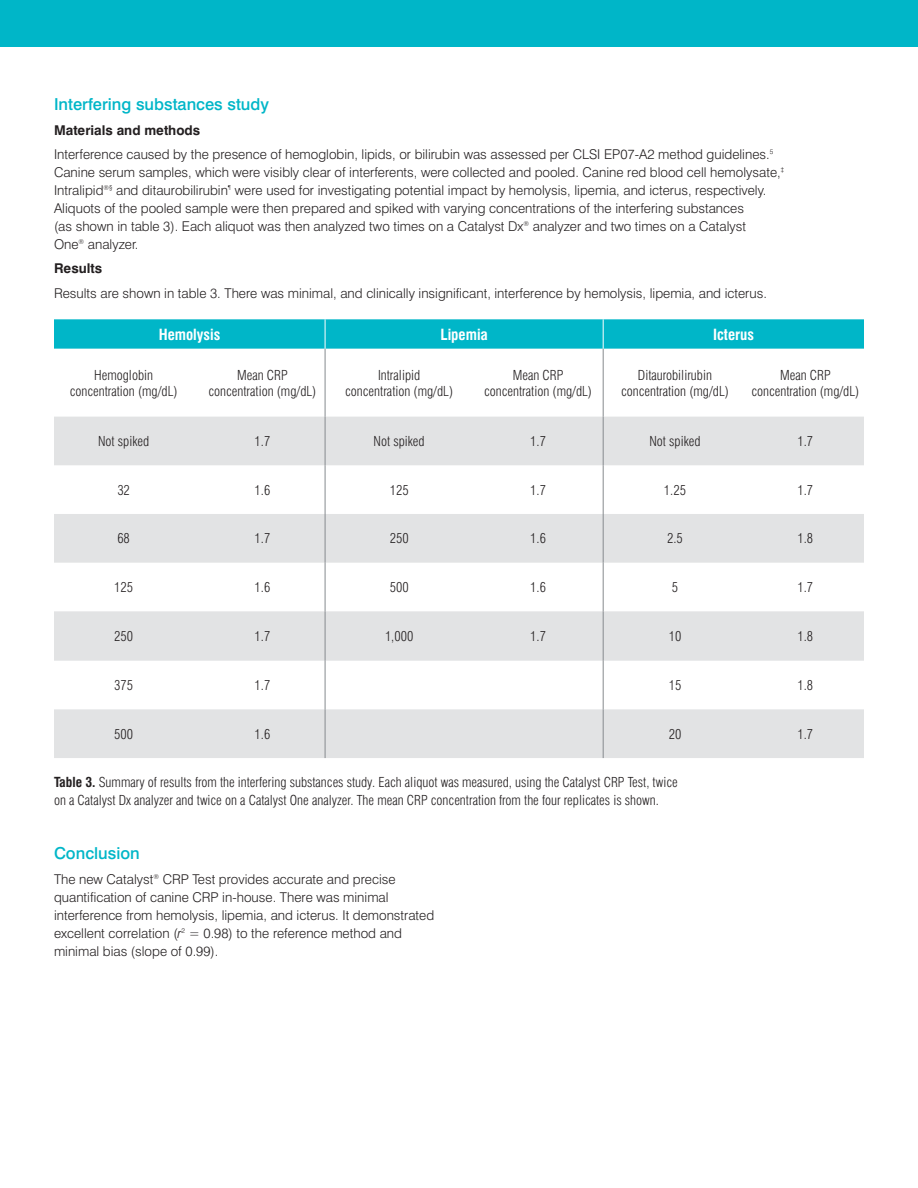
<style>
.page{position:relative;width:918px;height:1188px;background:#fff}
.page>*{position:absolute;margin:0;border:0;box-sizing:border-box;transform-origin:0 0}
.Paragraph_headings{font:500 16.5px "Swiss 721 BT";color:#00b6c8}
.Body{font:500 16.5px "Swiss 721 BT";color:#00b6c8}
.t1{font:700 condensed 15px "Swiss 721 BT";color:#fff}
.Body-2{font:300 13.5px/18px "Swiss 721 BT";color:#231f20}
.t2{font:300 condensed 13.5px/16.5px "Swiss 721 BT";color:#231f20;text-align:center}
.Body-3{font:700 13.5px "Swiss 721 BT";color:#231f20}
.s1{font-weight:700}
.s2{font-style:italic}
</style>
<div class="page">
<div style="left:0;top:0;width:918px;height:46px;background:#00b6c8"></div>
<div style="left:54px;top:319px;width:810px;height:30px;background:#00b6c8"></div>
<svg style="left:54px;top:417px;width:810px;height:341px;fill:#e2e3e4"></svg>
<hr style="left:325px;top:349px;width:1px;height:68px;background:#868a8e">
<hr style="left:603px;top:349px;width:1px;height:68px;background:#868a8e">
<hr style="left:325px;top:417px;width:1px;height:48px;background:#868a8e">
<hr style="left:603px;top:417px;width:1px;height:48px;background:#868a8e">
<hr style="left:325px;top:465px;width:1px;height:49px;background:#868a8e">
<hr style="left:603px;top:465px;width:1px;height:49px;background:#868a8e">
<hr style="left:325px;top:514px;width:1px;height:49px;background:#868a8e">
<hr style="left:603px;top:514px;width:1px;height:49px;background:#868a8e">
<hr style="left:325px;top:563px;width:1px;height:48px;background:#868a8e">
<hr style="left:603px;top:563px;width:1px;height:48px;background:#868a8e">
<hr style="left:325px;top:611px;width:1px;height:50px;background:#868a8e">
<hr style="left:603px;top:611px;width:1px;height:50px;background:#868a8e">
<hr style="left:325px;top:661px;width:1px;height:48px;background:#868a8e">
<hr style="left:603px;top:661px;width:1px;height:48px;background:#868a8e">
<hr style="left:325px;top:709px;width:1px;height:49px;background:#868a8e">
<hr style="left:603px;top:709px;width:1px;height:49px;background:#868a8e">
<hr style="left:325px;top:319px;width:1px;height:30px;background:#fff">
<hr style="left:603px;top:319px;width:1px;height:30px;background:#fff">
<p class="Paragraph_headings" style="left:54px;top:94px;width:217px">Interfering substances study</p>
<p class="Body-3" style="left:54px;top:121px;width:148px">Materials and methods</p>
<p class="Body-2" style="left:54px;top:145px;width:732px">Interference caused by the presence of hemoglobin, lipids, or bilirubin was assessed per CLSI EP07-A2 method guidelines.<sup>5<br></sup>Canine serum samples, which were visibly clear of interferents, were collected and pooled. Canine red blood cell hemolysate,<sup>‡ </sup>Intralipid<sup>®§</sup> and ditaurobilirubin<sup>¶</sup> were used for investigating potential impact by hemolysis, lipemia, and icterus, respectively.<br>Aliquots of the pooled sample were then prepared and spiked with varying concentrations of the interfering substances<br>(as shown in table 3). Each aliquot was then analyzed two times on a Catalyst Dx<sup>®</sup> analyzer and two times on a Catalyst<br>One<sup>®</sup> analyzer.</p>
<p class="Body-3" style="left:54px;top:260px;width:50px">Results</p>
<p class="Body-2" style="left:54px;top:284px;width:714px">Results are shown in table 3. There was minimal, and clinically insignificant, interference by hemolysis, lipemia, and icterus.</p>
<p class="t1" style="left:159px;top:326px;width:63px">Hemolysis</p>
<p class="t1" style="left:440px;top:326px;width:49px">Lipemia</p>
<p class="t1" style="left:713px;top:326px;width:42px">Icterus</p>
<p class="t2" style="left:70px;top:366px;width:109px">Hemoglobin concentration (mg/dL)</p>
<p class="t2" style="left:209px;top:366px;width:109px">Mean CRP concentration (mg/dL)</p>
<p class="t2" style="left:345px;top:366px;width:109px">Intralipid concentration (mg/dL)</p>
<p class="t2" style="left:484px;top:366px;width:109px">Mean CRP concentration (mg/dL)</p>
<p class="t2" style="left:621px;top:366px;width:109px">Ditaurobilirubin concentration (mg/dL)</p>
<p class="t2" style="left:751px;top:366px;width:109px">Mean CRP concentration (mg/dL)</p>
<p class="t2" style="left:98px;top:433px;width:53px">Not spiked</p>
<p class="t2" style="left:255px;top:433px;width:17px">1.7</p>
<p class="t2" style="left:374px;top:433px;width:53px">Not spiked</p>
<p class="t2" style="left:530px;top:433px;width:17px">1.7</p>
<p class="t2" style="left:649px;top:433px;width:53px">Not spiked</p>
<p class="t2" style="left:798px;top:433px;width:17px">1.7</p>
<p class="t2" style="left:117px;top:482px;width:14px">32</p>
<p class="t2" style="left:255px;top:482px;width:17px">1.6</p>
<p class="t2" style="left:390px;top:482px;width:20px">125</p>
<p class="t2" style="left:530px;top:482px;width:17px">1.7</p>
<p class="t2" style="left:664px;top:482px;width:24px">1.25</p>
<p class="t2" style="left:798px;top:482px;width:17px">1.7</p>
<p class="t2" style="left:117px;top:530px;width:14px">68</p>
<p class="t2" style="left:255px;top:530px;width:17px">1.7</p>
<p class="t2" style="left:390px;top:530px;width:20px">250</p>
<p class="t2" style="left:530px;top:530px;width:17px">1.6</p>
<p class="t2" style="left:667px;top:530px;width:17px">2.5</p>
<p class="t2" style="left:798px;top:530px;width:17px">1.8</p>
<p class="t2" style="left:114px;top:579px;width:20px">125</p>
<p class="t2" style="left:255px;top:579px;width:17px">1.6</p>
<p class="t2" style="left:390px;top:579px;width:20px">500</p>
<p class="t2" style="left:530px;top:579px;width:17px">1.6</p>
<p class="t2" style="left:672px;top:579px;width:8px">5</p>
<p class="t2" style="left:798px;top:579px;width:17px">1.7</p>
<p class="t2" style="left:114px;top:628px;width:20px">250</p>
<p class="t2" style="left:255px;top:628px;width:17px">1.7</p>
<p class="t2" style="left:385px;top:628px;width:30px">1,000</p>
<p class="t2" style="left:530px;top:628px;width:17px">1.7</p>
<p class="t2" style="left:669px;top:628px;width:14px">10</p>
<p class="t2" style="left:798px;top:628px;width:17px">1.8</p>
<p class="t2" style="left:114px;top:677px;width:20px">375</p>
<p class="t2" style="left:255px;top:677px;width:17px">1.7</p>
<p class="t2" style="left:669px;top:677px;width:14px">15</p>
<p class="t2" style="left:798px;top:677px;width:17px">1.8</p>
<p class="t2" style="left:114px;top:726px;width:20px">500</p>
<p class="t2" style="left:255px;top:726px;width:17px">1.6</p>
<p class="t2" style="left:669px;top:726px;width:14px">20</p>
<p class="t2" style="left:798px;top:726px;width:17px">1.7</p>
<p class="t2" style="left:54px;top:773px;width:625px;line-height:18px;text-align:left"><span class="s1">Table 3.</span> Summary of results from the interfering substances study. Each aliquot was measured, using the Catalyst CRP Test, twice on a Catalyst Dx analyzer and twice on a Catalyst One analyzer. The mean CRP concentration from the four replicates is shown.</p>
<p class="Body" style="left:54px;top:844px;width:87px">Conclusion</p>
<p class="Body-2" style="left:54px;top:870px;width:382px">The new Catalyst<sup>®</sup> CRP Test provides accurate and precise quantification of canine CRP in-house. There was minimal interference from hemolysis, lipemia, and icterus. It demonstrated excellent correlation (<span class="s2">r</span><sup>2</sup> = 0.98) to the reference method and minimal bias (slope of 0.99).</p>
</div>
